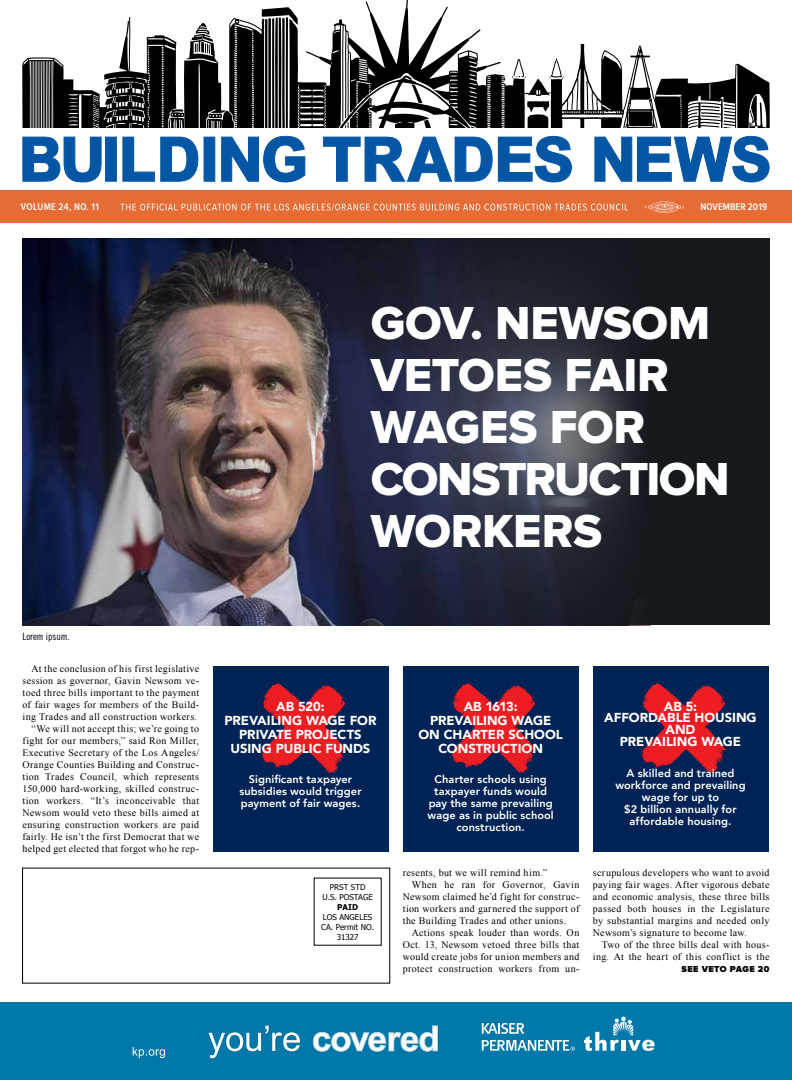
<style>
.page{position:relative;width:792px;height:1080px;background:#fff}
.page>*{position:absolute;margin:0;border:0;box-sizing:border-box;transform-origin:0 0}
.t1{font:48px/52px "Proxima Nova Extrabld";letter-spacing:-.015em;color:#fff}
.t2{font:900 13px/14px "Avenir";letter-spacing:-.005em;color:#fff;text-align:center}
.t3{font:800 11px/12px "Avenir";letter-spacing:.01em;color:#fff;text-align:center}
.t4{font:10px/12px "Times New Roman";letter-spacing:.035em;color:#000;text-align:right}
.t5{font:600 10px "Proxima Nova Cond";letter-spacing:.035em;color:#fff}
.t6{font:600 10px "Proxima Nova Cond";letter-spacing:.015em;color:#fff}
.t7{font:10px "Trade Gothic LT Std Cn 18";color:#000}
.t8{font:900 9px "Proxima Nova";letter-spacing:.05em;color:#000}
.t9{font:8px/10px "Tahoma";color:#000;text-align:center}
.t10{font:700 8px "Tahoma";color:#000}
</style>
<div class="page">
<div style="left:0;top:1002px;width:792px;height:78px;background:#0078a9"></div>
<svg style="left:313px;top:1026px;width:125px;height:26px"></svg>
<svg style="left:208px;top:1026px;width:92px;height:32px"></svg>
<svg style="left:133px;top:1047px;width:32px;height:11px"></svg>
<svg style="left:584px;top:1017px;width:71px;height:34px"></svg>
<svg style="left:482px;top:1023px;width:42px;height:11px"></svg>
<svg style="left:482px;top:1040px;width:93px;height:11px"></svg>
<div style="left:0;top:191px;width:792px;height:32px;background:#e66c36"></div>
<svg style="left:121px;top:204px;width:507px;height:7px"></svg>
<svg style="left:644px;top:201px;width:40px;height:12px"></svg>
<svg style="left:22px;top:136px;width:748px;height:47px"></svg>
<svg style="left:22px;top:0;width:748px;height:128px"></svg>
<div style="left:213px;top:666px;width:176px;height:185px;background:#002356"></div>
<div style="left:403px;top:666px;width:176px;height:185px;background:#002356"></div>
<div style="left:593px;top:666px;width:176px;height:185px;background:#002356"></div>
<div style="left:650px;top:238px;width:120px;height:388px;background:#15181d"></div>
<img style="left:22px;top:238px;width:425px;height:388px">
<svg style="left:447px;top:238px;width:205px;height:388px;background:#2b2f3b"></svg>
<svg style="left:261px;top:683px;width:85px;height:92px"></svg>
<svg style="left:451px;top:683px;width:85px;height:92px"></svg>
<svg style="left:641px;top:683px;width:85px;height:92px"></svg>
<p class="t5" style="left:21px;top:202px;width:80px">VOLUME 24, NO. 11</p>
<p class="t6" style="left:700px;top:202px;width:68px">NOVEMBER 2019</p>
<h1 class="t1" style="left:371px;top:299px;width:360px">GOV. NEWSOM<br>VETOES FAIR<br>WAGES FOR<br>CONSTRUCTION<br>WORKERS</h1>
<p class="t7" style="left:22px;top:631px;width:49px">Lorem ipsum.</p>
<p class="t4" style="left:22px;top:663px;width:178px">At the conclusion of his first legislative session as governor, Gavin Newsom ve&shy;toed three bills important to the payment of fair wages for members of the Build&shy;ing Trades and all construction workers. “We will not accept this; we’re going to fight for our members,” said Ron Miller, Executive Secretary of the Los Angeles/ Orange Counties Building and Construc&shy;tion Trades Council, which represents 150,000 hard-working, skilled construc&shy;tion workers. “It’s inconceivable that Newsom would veto these bills aimed at ensuring construction workers are paid fairly. He isn’t the first Democrat that we helped get elected that forgot who he rep-</p>
<h2 class="t2" style="left:225px;top:699px;width:153px">AB 520:<br>PREVAILING WAGE FOR<br>PRIVATE PROJECTS<br>USING PUBLIC FUNDS</h2>
<p class="t3" style="left:239px;top:773px;width:124px">Significant taxpayer subsidies would trigger payment of fair wages.</p>
<p class="t9" style="left:323px;top:881px;width:52px">PRST STD<br>U.S. POSTAGE</p>
<p class="t10" style="left:337px;top:901px;width:23px">PAID</p>
<p class="t9" style="left:321px;top:911px;width:54px">LOS ANGELES<br>CA. Permit NO.<br>31327</p>
<h2 class="t2" style="left:419px;top:699px;width:146px">AB 1613:<br>PREVAILING WAGE<br>ON CHARTER SCHOOL<br>CONSTRUCTION</h2>
<p class="t3" style="left:428px;top:773px;width:128px">Charter schools using taxpayer funds would pay the same prevailing wage as in public school construction.</p>
<h2 class="t2" style="left:604px;top:700px;width:154px;line-height:12px">AB 5:<br>AFFORDABLE HOUSING<br>AND<br>PREVAILING WAGE</h2>
<p class="t3" style="left:615px;top:767px;width:132px">A skilled and trained workforce and prevailing wage for up to<br>$2 billion annually for affordable housing.</p>
<p class="t4" style="left:403px;top:867px;width:146px">resents, but we will remind him.”</p>
<p class="t4" style="left:412px;top:879px;width:169px">When he ran for Governor, Gavin</p>
<p class="t4" style="left:403px;top:891px;width:178px">Newsom claimed he’d fight for construc-</p>
<p class="t4" style="left:403px;top:903px;width:178px">tion workers and garnered the support of</p>
<p class="t4" style="left:403px;top:915px;width:165px">the Building Trades and other unions.</p>
<p class="t4" style="left:412px;top:927px;width:169px">Actions speak louder than words. On</p>
<p class="t4" style="left:403px;top:939px;width:178px">Oct. 13, Newsom vetoed three bills that</p>
<p class="t4" style="left:403px;top:951px;width:178px">would create jobs for union members and</p>
<p class="t4" style="left:403px;top:963px;width:178px">protect construction workers from un-</p>
<p class="t4" style="left:593px;top:867px;width:178px;text-align:justify">scrupulous developers who want to avoid paying fair wages. After vigorous debate and economic analysis, these three bills passed both houses in the Legislature by substantial margins and needed only Newsom’s signature to become law.</p>
<p class="t4" style="left:593px;top:939px;width:178px">Two of the three bills deal with hous&shy;ing. At the heart of this conflict is the</p>
<p class="t8" style="left:681px;top:965px;width:90px">SEE VETO PAGE 20</p>
</div>
